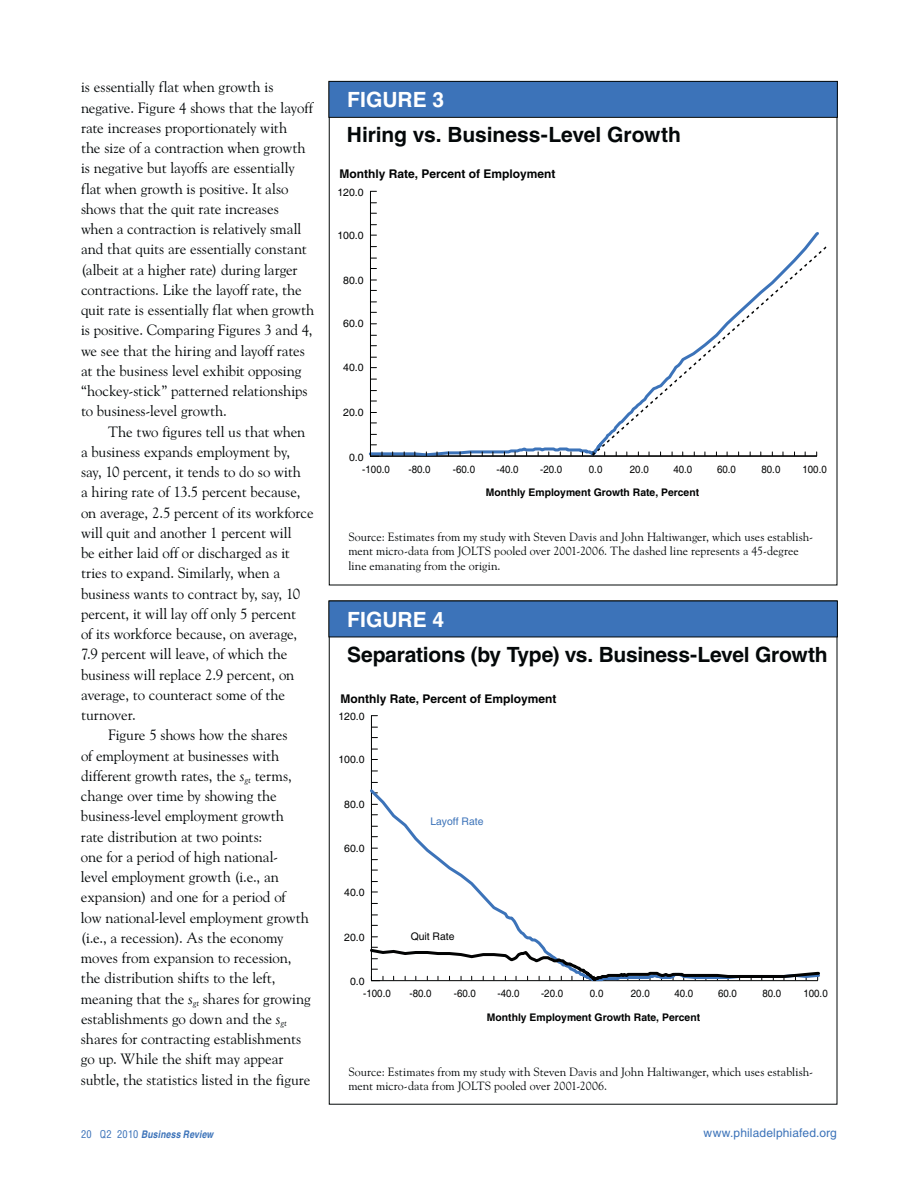
<style>
.page{position:relative;width:918px;height:1188px;background:#fff}
.page>*{position:absolute;margin:0;border:0;box-sizing:border-box;transform-origin:0 0}
.t1{font:700 21px "Helvetica";letter-spacing:-.01em;color:#040809}
.t2{font:700 21px "Helvetica";color:#fff}
.t3{font:15px/20.2px "Goudy Old Style BT";letter-spacing:-.005em;color:#040809}
.t4{font:12px/14.4px "Goudy Old Style BT";color:#040809}
.t5{font:700 12px "Helvetica";color:#010202}
.t6{font:12px "Helvetica";letter-spacing:.01em;color:#3c73b9}
.t7{font:10.5px "Helvetica";color:#010202;scale:.93 1}
.t8{font:700 10.5px "Helvetica";color:#010202}
.t9{font:10.5px "Helvetica";color:#010202}
.t10{font:italic 700 condensed 10.5px "Helvetica";letter-spacing:.015em;color:#3c73b9}
.t11{font:10.5px "Helvetica";color:#3c73b9}
.s1{font-style:italic}
.s2{font-weight:400;font-style:normal}
</style>
<div class="page">
<div style="left:329px;top:81px;width:508px;height:36px;background:#3c73b9"></div>
<div style="left:328px;top:81px;width:510px;height:37px;border:1px solid #040809"></div>
<div style="left:329px;top:601px;width:508px;height:36px;background:#3c73b9"></div>
<hr style="left:371px;top:716px;width:1px;height:265px;background:#010202">
<svg style="left:370px;top:787px;width:175px;height:160px"></svg>
<svg style="left:370px;top:947px;width:450px;height:35px"></svg>
<svg style="left:368px;top:232px;width:451px;height:224px"></svg>
<svg style="left:591px;top:246px;width:236px;height:211px"></svg>
<hr style="left:370px;top:191px;width:1px;height:265px;background:#010202">
<hr style="left:370px;top:456px;width:447px;height:1px;background:#010202">
<svg style="left:371px;top:452px;width:12px;height:5px"></svg>
<p class="t3" style="left:81px;top:78px;width:235px">is essentially flat when growth is negative. Figure 4 shows that the layoff rate increases proportionately with<br>the size of a contraction when growth is negative but layoffs are essentially flat when growth is positive. It also shows that the quit rate increases when a contraction is relatively small and that quits are essentially constant (albeit at a higher rate) during larger contractions. Like the layoff rate, the quit rate is essentially flat when growth is positive. Comparing Figures 3 and 4, we see that the hiring and layoff rates at the business level exhibit opposing “hockey-stick” patterned relationships to business-level growth.</p>
<p class="t3" style="left:108px;top:422px;width:199px">The two figures tell us that when</p>
<p class="t3" style="left:81px;top:443px;width:211px">a business expands employment by,</p>
<p class="t3" style="left:81px;top:463px;width:221px">say, 10 percent, it tends to do so with</p>
<p class="t3" style="left:81px;top:483px;width:221px">a hiring rate of 13.5 percent because,</p>
<p class="t3" style="left:81px;top:503px;width:234px">on average, 2.5 percent of its workforce</p>
<p class="t3" style="left:81px;top:524px;width:212px">will quit and another 1 percent will</p>
<p class="t3" style="left:81px;top:544px;width:210px">be either laid off or discharged as it</p>
<p class="t3" style="left:81px;top:564px;width:201px">tries to expand. Similarly, when a</p>
<p class="t3" style="left:81px;top:584px;width:221px">business wants to contract by, say, 10</p>
<p class="t3" style="left:81px;top:605px;width:217px">percent, it will lay off only 5 percent</p>
<p class="t3" style="left:81px;top:625px;width:218px">of its workforce because, on average,</p>
<p class="t3" style="left:81px;top:645px;width:208px">7.9 percent will leave, of which the</p>
<p class="t3" style="left:81px;top:665px;width:215px">business will replace 2.9 percent, on</p>
<p class="t3" style="left:81px;top:686px;width:206px">average, to counteract some of the</p>
<p class="t3" style="left:81px;top:706px;width:56px">turnover.</p>
<p class="t3" style="left:108px;top:726px;width:181px">Figure 5 shows how the shares</p>
<p class="t3" style="left:81px;top:746px;width:200px">of employment at businesses with</p>
<p class="t3" style="left:81px;top:767px;width:212px">different growth rates, the <span class="s1">s</span><sub>gt</sub> terms,</p>
<p class="t3" style="left:81px;top:787px;width:197px">change over time by showing the</p>
<p class="t3" style="left:81px;top:807px;width:205px">business-level employment growth</p>
<p class="t3" style="left:81px;top:827px;width:183px">rate distribution at two points:</p>
<p class="t3" style="left:81px;top:848px;width:199px">one for a period of high national-</p>
<p class="t3" style="left:81px;top:868px;width:200px">level employment growth (i.e., an</p>
<p class="t3" style="left:81px;top:888px;width:206px">expansion) and one for a period of</p>
<p class="t3" style="left:81px;top:908px;width:229px">low national-level employment growth</p>
<p class="t3" style="left:81px;top:929px;width:204px">(i.e., a recession). As the economy</p>
<p class="t3" style="left:81px;top:949px;width:212px">moves from expansion to recession,</p>
<p class="t3" style="left:81px;top:969px;width:196px">the distribution shifts to the left,</p>
<p class="t3" style="left:81px;top:989px;width:231px">meaning that the <span class="s1">s</span><sub>gt</sub> shares for growing</p>
<p class="t3" style="left:81px;top:1010px;width:207px">establishments go down and the <span class="s1">s</span><sub>gt</sub></p>
<p class="t3" style="left:81px;top:1030px;width:222px">shares for contracting establishments</p>
<p class="t3" style="left:81px;top:1050px;width:204px">go up. While the shift may appear</p>
<p class="t3" style="left:81px;top:1070px;width:231px">subtle, the statistics listed in the figure</p>
<h1 class="t2" style="left:347px;top:92px;width:98px">FIGURE 3</h1>
<h1 class="t1" style="left:347px;top:127px;width:336px">Hiring vs. Business-Level Growth</h1>
<p class="t5" style="left:339px;top:170px;width:218px">Monthly Rate, Percent of Employment</p>
<p class="t9" style="left:337px;top:189px;width:28px">120.0</p>
<p class="t9" style="left:337px;top:231px;width:28px">100.0</p>
<p class="t9" style="left:343px;top:276px;width:22px">80.0</p>
<p class="t9" style="left:343px;top:320px;width:22px">60.0</p>
<p class="t9" style="left:343px;top:364px;width:22px">40.0</p>
<p class="t9" style="left:343px;top:409px;width:22px">20.0</p>
<p class="t9" style="left:349px;top:453px;width:16px">0.0</p>
<p class="t7" style="left:362px;top:466px;width:31px">-100.0</p>
<p class="t7" style="left:408px;top:466px;width:25px">-80.0</p>
<p class="t7" style="left:453px;top:466px;width:25px">-60.0</p>
<p class="t7" style="left:497px;top:466px;width:25px">-40.0</p>
<p class="t7" style="left:540px;top:466px;width:25px">-20.0</p>
<p class="t7" style="left:589px;top:466px;width:16px">0.0</p>
<p class="t7" style="left:630px;top:466px;width:22px">20.0</p>
<p class="t7" style="left:673px;top:466px;width:22px">40.0</p>
<p class="t7" style="left:717px;top:466px;width:22px">60.0</p>
<p class="t7" style="left:762px;top:466px;width:22px">80.0</p>
<p class="t7" style="left:802px;top:466px;width:28px">100.0</p>
<p class="t8" style="left:486px;top:489px;width:215px">Monthly Employment Growth Rate, Percent</p>
<p class="t4" style="left:348px;top:530px;width:466px">Source: Estimates from my study with Steven Davis and John Haltiwanger, which uses establish&shy;ment micro-data from JOLTS pooled over 2001-2006. The dashed line represents a 45-degree line emanating from the origin.</p>
<h1 class="t2" style="left:347px;top:612px;width:98px">FIGURE 4</h1>
<h1 class="t1" style="left:347px;top:647px;width:482px">Separations (by Type) vs. Business-Level Growth</h1>
<p class="t5" style="left:340px;top:694px;width:218px">Monthly Rate, Percent of Employment</p>
<p class="t9" style="left:338px;top:713px;width:28px">120.0</p>
<p class="t9" style="left:338px;top:756px;width:28px">100.0</p>
<p class="t9" style="left:344px;top:801px;width:22px">80.0</p>
<p class="t9" style="left:344px;top:844px;width:22px">60.0</p>
<p class="t9" style="left:344px;top:888px;width:22px">40.0</p>
<p class="t9" style="left:344px;top:933px;width:22px">20.0</p>
<p class="t9" style="left:350px;top:978px;width:16px">0.0</p>
<p class="t11" style="left:430px;top:817px;width:55px">Layoff Rate</p>
<p class="t9" style="left:411px;top:933px;width:45px">Quit Rate</p>
<p class="t7" style="left:363px;top:990px;width:31px">-100.0</p>
<p class="t7" style="left:409px;top:990px;width:25px">-80.0</p>
<p class="t7" style="left:454px;top:990px;width:25px">-60.0</p>
<p class="t7" style="left:497px;top:990px;width:25px">-40.0</p>
<p class="t7" style="left:541px;top:990px;width:25px">-20.0</p>
<p class="t7" style="left:590px;top:990px;width:16px">0.0</p>
<p class="t7" style="left:631px;top:990px;width:22px">20.0</p>
<p class="t7" style="left:674px;top:990px;width:22px">40.0</p>
<p class="t7" style="left:718px;top:990px;width:22px">60.0</p>
<p class="t7" style="left:762px;top:990px;width:22px">80.0</p>
<p class="t7" style="left:803px;top:990px;width:28px">100.0</p>
<p class="t8" style="left:487px;top:1013px;width:215px">Monthly Employment Growth Rate, Percent</p>
<p class="t4" style="left:348px;top:1065px;width:466px">Source: Estimates from my study with Steven Davis and John Haltiwanger, which uses establish&shy;ment micro-data from JOLTS pooled over 2001-2006.</p>
<p class="t10" style="left:81px;top:1131px;width:134px"><span class="s2">20 Q2 2010</span> Business Review</p>
<p class="t6" style="left:704px;top:1129px;width:135px">www.philadelphiafed.org</p>
</div>
